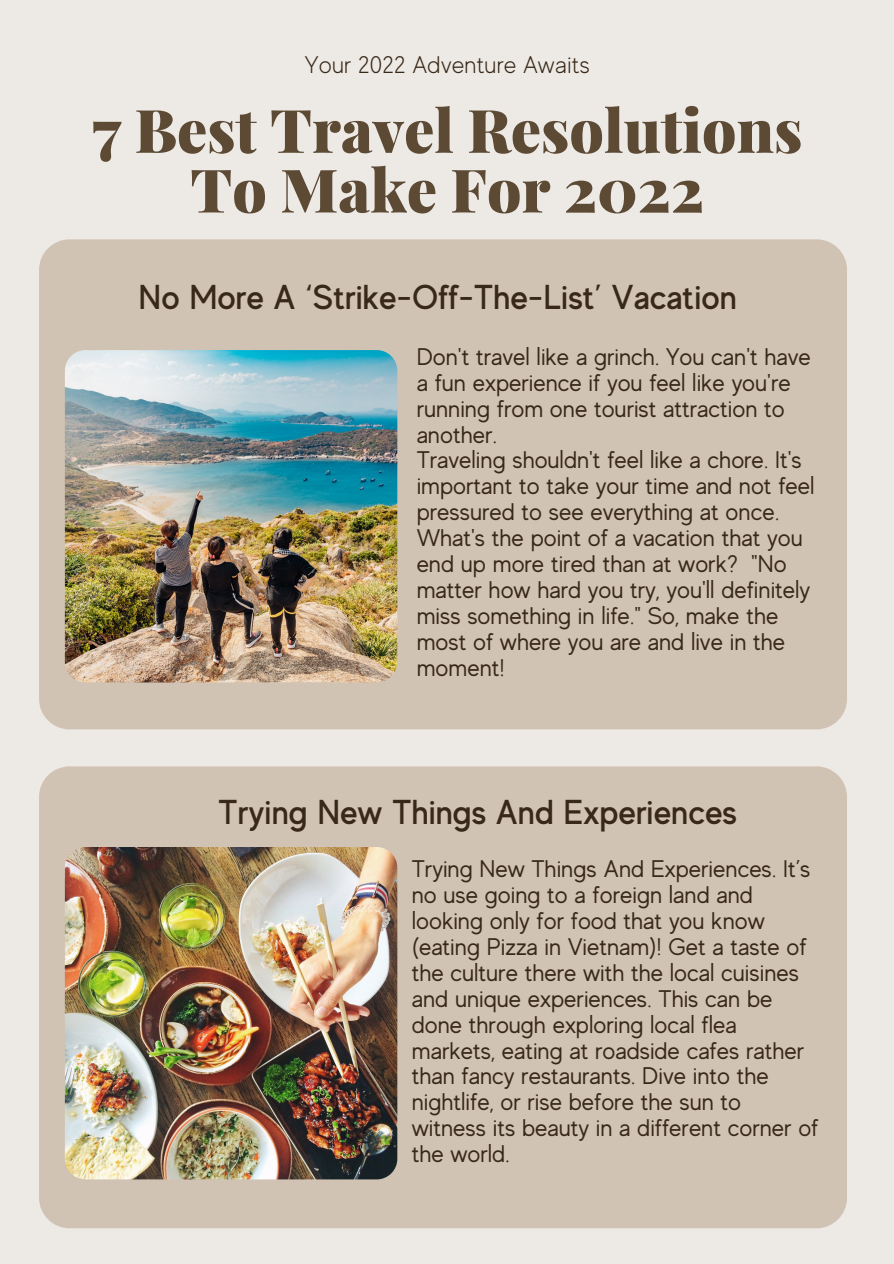
<style>
.page{position:relative;width:894px;height:1264px;background:#fff}
.page>*{position:absolute;margin:0;border:0;box-sizing:border-box;transform-origin:0 0}
.t1{font:900 60px/59.7px "Playfair Display";color:#5d4a35;text-align:center}
.t2{font:500 34.5px "MADE Evolve Sans";color:#372817}
.t3{font:24px/26px "MADE Evolve Sans";color:#372817}
.t4{font:300 24px "MADE Evolve Sans";color:#372817}
</style>
<div class="page">
<div style="left:0;top:0;width:893px;height:1263px;background:#ede9e5"></div>
<div style="left:39px;top:239px;width:807px;height:490px;background:#d1c3b4;border-radius:30px"></div>
<img style="left:65px;top:350px;width:332px;height:332px;border-radius:21px">
<div style="left:39px;top:766px;width:807px;height:462px;background:#d1c3b4;border-radius:30px"></div>
<img style="left:65px;top:847px;width:332px;height:332px;border-radius:21px">
<p class="t4" style="left:304px;top:52px;width:287px">Your 2022 Adventure Awaits</p>
<p class="t1" style="left:92px;top:98px;width:711px">7 Best Travel Resolutions<br>To Make For 2022</p>
<p class="t2" style="left:138px;top:278px;width:599px">No More A ‘Strike-Off-The-List’ Vacation</p>
<p class="t3" style="left:416px;top:344px;width:395px">Don't travel like a grinch. You can't have a fun experience if you feel like you're running from one tourist attraction to another.</p>
<p class="t3" style="left:416px;top:447px;width:399px">Traveling shouldn't feel like a chore. It's important to take your time and not feel pressured to see everything at once.<br>What's the point of a vacation that you end up more tired than at work? "No matter how hard you try, you'll definitely miss something in life." So, make the most of where you are and live in the moment!</p>
<p class="t2" style="left:218px;top:793px;width:520px">Trying New Things And Experiences</p>
<p class="t3" style="left:411px;top:856px;width:408px">Trying New Things And Experiences. It’s no use going to a foreign land and looking only for food that you know (eating Pizza in Vietnam)! Get a taste of the culture there with the local cuisines and unique experiences. This can be done through exploring local flea markets, eating at roadside cafes rather than fancy restaurants. Dive into the nightlife, or rise before the sun to witness its beauty in a different corner of the world.</p>
</div>
